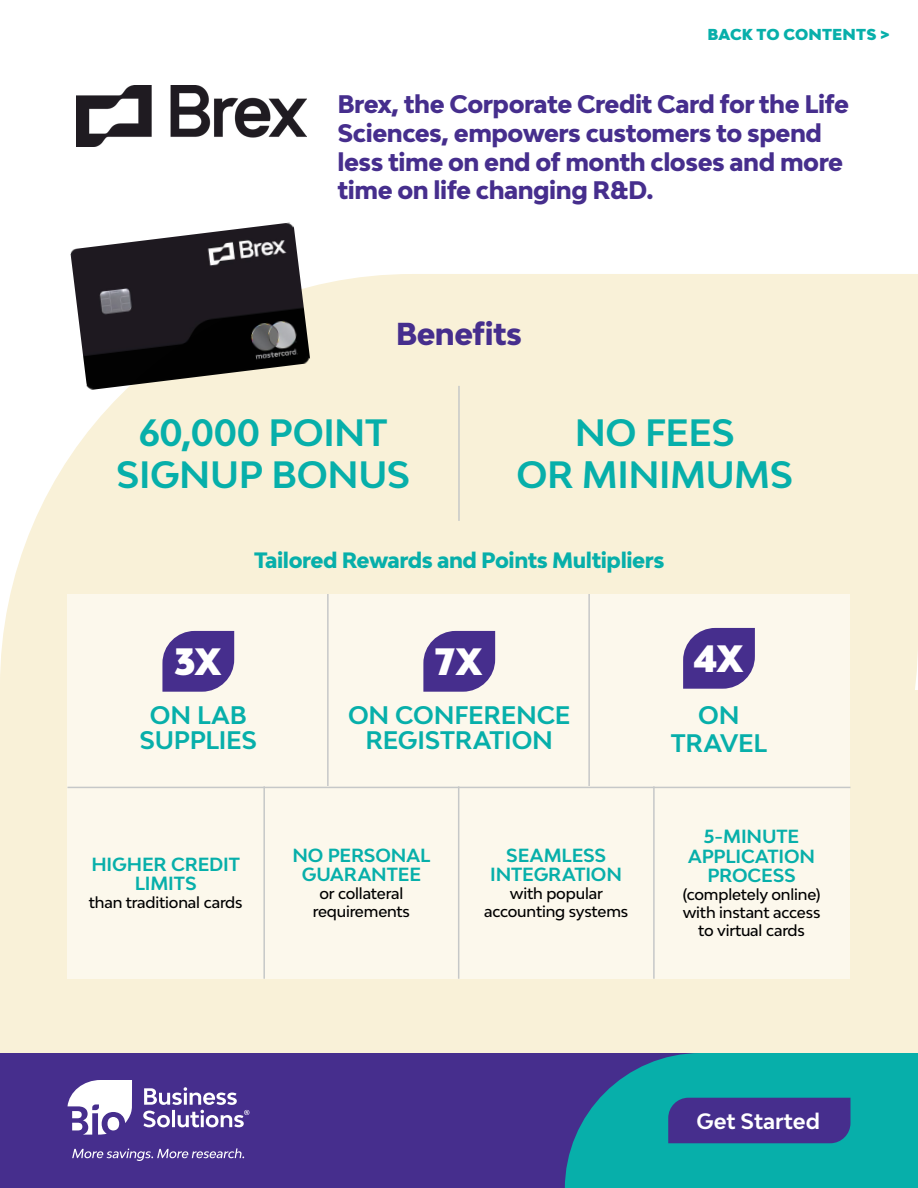
<style>
.page{position:relative;width:918px;height:1188px;background:#fff}
.page>*{position:absolute;margin:0;border:0;box-sizing:border-box;transform-origin:0 0}
.t1{font:700 36px/42px "Bw Modelica";letter-spacing:-.01em;color:#07afaa;text-align:center}
.t2{font:900 36px "Bw Modelica";color:#fff}
.t3{font:800 30px "Bw Modelica";letter-spacing:-.02em;color:#462e8d}
.t4{font:800 24px/28.8px "Bw Modelica";letter-spacing:-.02em;color:#462e8d}
.t5{font:700 24px/25.5px "Bw Modelica";letter-spacing:-.01em;color:#07afaa;text-align:center}
.t6{font:800 21px "Bw Modelica";letter-spacing:-.02em;color:#07afaa}
.t7{font:700 21px "Bw Modelica";color:#fff}
.t8{font:700 18px/19.5px "Bw Modelica";letter-spacing:-.01em;color:#07afaa;text-align:center}
.t9{font:500 15px/18px "Bw Modelica";letter-spacing:-.01em;color:#000;text-align:center}
.t10{font:900 15px "Bw Modelica";letter-spacing:.005em;color:#07afaa}
</style>
<div class="page">
<div style="left:0;top:274px;width:918px;height:777px;background:#f9f1d8"></div>
<img style="left:77px;top:86px;width:230px;height:61px">
<hr style="left:458px;top:386px;width:2px;height:135px;background:#c6c8c8">
<div style="left:68px;top:594px;width:782px;height:192px;background:#fcf8ec"></div>
<hr style="left:588px;top:594px;width:2px;height:192px;background:#c6c8c8">
<hr style="left:327px;top:594px;width:2px;height:192px;background:#c6c8c8">
<svg style="left:683px;top:628px;width:72px;height:61px;background:#5a4497"></svg>
<svg style="left:162px;top:631px;width:72px;height:61px;background:#5a4497"></svg>
<svg style="left:423px;top:631px;width:72px;height:61px;background:#5a4497"></svg>
<div style="left:68px;top:786px;width:782px;height:193px;background:#fcf8ec"></div>
<hr style="left:458px;top:786px;width:1px;height:193px;background:#c6c8c8">
<hr style="left:653px;top:786px;width:2px;height:193px;background:#c6c8c8">
<hr style="left:263px;top:786px;width:2px;height:193px;background:#c6c8c8">
<hr style="left:68px;top:787px;width:782px;height:1px;background:#c6c8c8">
<img style="left:70px;top:222px;width:241px;height:168px">
<div style="left:0;top:1053px;width:853px;height:135px;background:#462e8d"></div>
<svg style="left:565px;top:1053px;width:353px;height:135px;background:#0da1a6"></svg>
<svg style="left:68px;top:1080px;width:64px;height:55px"></svg>
<svg style="left:72px;top:1148px;width:172px;height:13px"></svg>
<svg style="left:143px;top:1087px;width:106px;height:40px"></svg>
<svg style="left:668px;top:1098px;width:182px;height:45px"></svg>
<p class="t10" style="left:707px;top:24px;width:184px">BACK TO CONTENTS &gt;</p>
<p class="t4" style="left:338px;top:89px;width:513px">Brex, the Corporate Credit Card for the Life Sciences, empowers customers to spend less time on end of month closes and more time on life changing R&amp;D.</p>
<p class="t3" style="left:396px;top:314px;width:128px">Benefits</p>
<h1 class="t1" style="left:116px;top:411px;width:296px">60,000 POINT<br>SIGNUP BONUS</h1>
<h1 class="t1" style="left:516px;top:411px;width:278px">NO FEES<br>OR MINIMUMS</h1>
<p class="t6" style="left:254px;top:547px;width:412px">Tailored Rewards and Points Multipliers</p>
<h1 class="t2" style="left:174px;top:639px;width:49px">3X</h1>
<p class="t5" style="left:140px;top:702px;width:119px">ON LAB<br>SUPPLIES</p>
<h1 class="t2" style="left:435px;top:639px;width:49px">7X</h1>
<p class="t5" style="left:348px;top:702px;width:224px">ON CONFERENCE<br>REGISTRATION</p>
<p class="t8" style="left:91px;top:854px;width:150px">HIGHER CREDIT<br>LIMITS</p>
<p class="t9" style="left:89px;top:893px;width:155px">than traditional cards</p>
<p class="t8" style="left:292px;top:845px;width:140px">NO PERSONAL<br>GUARANTEE</p>
<p class="t9" style="left:313px;top:884px;width:99px">or collateral requirements</p>
<p class="t8" style="left:490px;top:845px;width:133px">SEAMLESS<br>INTEGRATION</p>
<p class="t9" style="left:484px;top:884px;width:146px">with popular accounting systems</p>
<h1 class="t2" style="left:693px;top:636px;width:51px">4X</h1>
<p class="t5" style="left:671px;top:700px;width:98px;line-height:28.5px">ON<br>TRAVEL</p>
<p class="t8" style="left:688px;top:826px;width:129px">5-MINUTE<br>APPLICATION<br>PROCESS</p>
<p class="t9" style="left:683px;top:885px;width:139px">(completely online) with instant access to virtual cards</p>
<p class="t7" style="left:697px;top:1107px;width:125px">Get Started</p>
</div>
